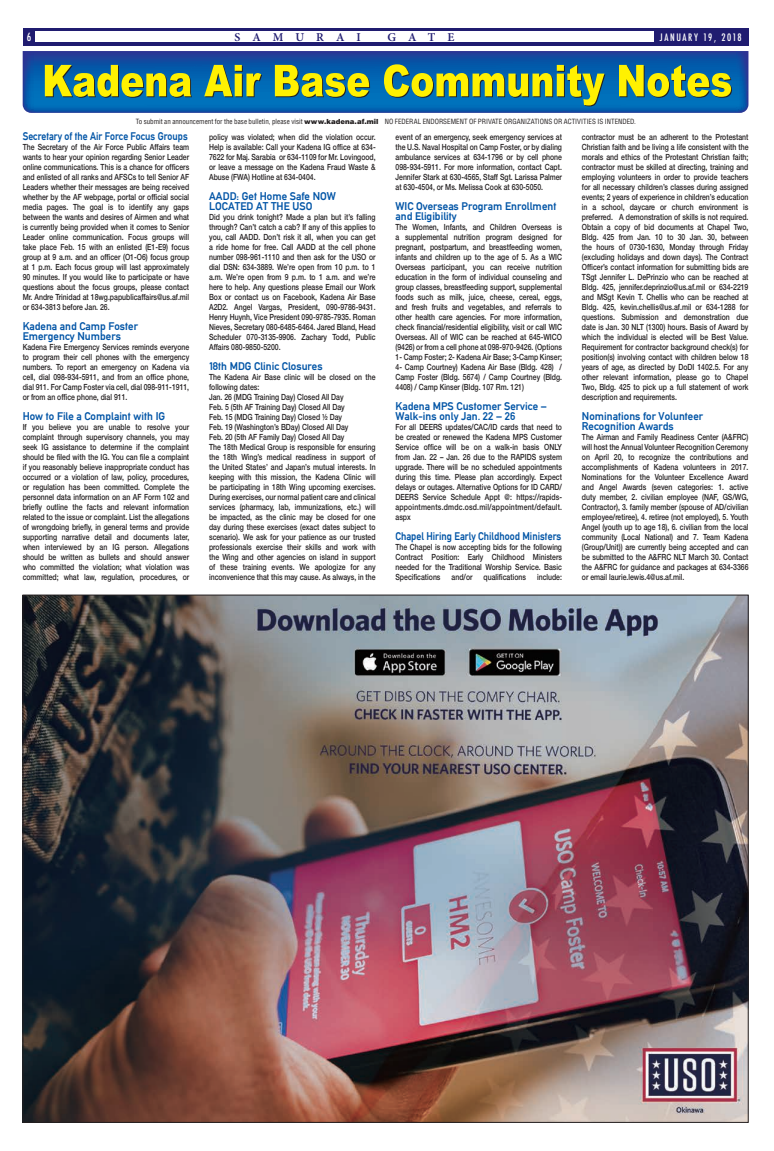
<style>
.page{position:relative;width:774px;height:1151px;background:#fff}
.page>*{position:absolute;margin:0;border:0;box-sizing:border-box;transform-origin:0 0}
.t1{font:600 12px "Minion Pro";letter-spacing:1em;color:#201c70}
.t2{font:11px/10px "Alte DIN1451 Mittelschriftgepraegt";color:#0154a6}
.t3{font:11px "Alte DIN1451 Mittelschriftgepraegt";color:#0154a6;scale:.91 1}
.t4{font:11px "Alte DIN1451 Mittelschriftgepraegt";color:#0154a6;scale:.9 1}
.t5{font:500 condensed 11px "Futura";color:#fff}
.t6{font:500 condensed 10px "Futura";letter-spacing:.16em;color:#fff}
.t7{font:500 8.5px/10px "Helvetica Neue";color:#231f20;text-align:justify;scale:.81 1}
.t8{font:condensed 7px "Helvetica";color:#231f20}
.s1{font-weight:900;font-stretch:normal}
</style>
<div class="page">
<div style="left:23px;top:28px;width:725px;height:17px;background:#201c70"></div>
<div style="left:35px;top:32px;width:618px;height:10px;background:#fff"></div>
<svg style="left:23px;top:51px;width:725px;height:62px;background:#0d57a8"></svg>
<svg style="left:45px;top:65px;width:147px;height:33px;background:#82a54d"></svg>
<svg style="left:204px;top:65px;width:58px;height:32px;background:#7ea351"></svg>
<svg style="left:275px;top:65px;width:95px;height:33px;background:#86a74b"></svg>
<svg style="left:384px;top:64px;width:221px;height:42px;background:#609669"></svg>
<svg style="left:619px;top:65px;width:113px;height:33px;background:#83a64e"></svg>
<img style="left:25px;top:597px;width:721px;height:524px">
<p class="t5" style="left:27px;top:30px;width:6px">6</p>
<h1 class="t1" style="left:234px;top:30px;width:128px">SAMURAI</h1>
<h1 class="t1" style="left:388px;top:30px;width:68px">GATE</h1>
<p class="t6" style="left:660px;top:31px;width:83px">JANUARY 19, 2018</p>
<p class="t8" style="left:136px;top:118px;width:502px">To submit an announcement for the base bulletin, please visit <span class="s1">www.kadena.af.mil</span> NO FEDERAL ENDORSEMENT OF PRIVATE ORGANIZATIONS OR ACTIVITIES IS INTENDED.</p>
<p class="t4" style="left:23px;top:130px;width:185px">Secretary of the Air Force Focus Groups</p>
<p class="t7" style="left:23px;top:142px;width:207px">The Secretary of the Air Force Public Affairs team wants to hear your opinion regarding Senior Leader online communications. This is a chance for officers and enlisted of all ranks and AFSCs to tell Senior AF Leaders whether their messages are being received whether by the AF webpage, portal or official social media pages. The goal is to identify any gaps between the wants and desires of Airmen and what is currently being provided when it comes to Senior Leader online communication. Focus groups will take place Feb. 15 with an enlisted (E1-E9) focus group at 9 a.m. and an officer (O1-O6) focus group at 1 p.m. Each focus group will last approximately 90 minutes. If you would like to participate or have questions about the focus groups, please contact Mr. Andre Trinidad at 18wg.papublicaffairs@us.af.mil or 634-3813 before Jan. 26.</p>
<p class="t2" style="left:23px;top:321px;width:117px">Kadena and Camp Foster<br>Emergency Numbers</p>
<p class="t7" style="left:23px;top:342px;width:207px">Kadena Fire Emergency Services reminds everyone to program their cell phones with the emergency numbers. To report an emergency on Kadena via cell, dial 098-934-5911, and from an office phone, dial 911. For Camp Foster via cell, dial 098-911-1911, or from an office phone, dial 911.</p>
<p class="t2" style="left:23px;top:411px;width:144px">How to File a Complaint with IG</p>
<p class="t7" style="left:23px;top:422px;width:207px">If you believe you are unable to resolve your complaint through supervisory channels, you may seek IG assistance to determine if the complaint should be filed with the IG. You can file a complaint if you reasonably believe inappropriate conduct has occurred or a violation of law, policy, procedures, or regulation has been committed. Complete the personnel data information on an AF Form 102 and briefly outline the facts and relevant information related to the issue or complaint. List the allegations of wrongdoing briefly, in general terms and provide supporting narrative detail and documents later, when interviewed by an IG person. Allegations should be written as bullets and should answer who committed the violation; what violation was committed; what law, regulation, procedures, or</p>
<p class="t7" style="left:209px;top:132px;width:207px">policy was violated; when did the violation occur.<br>Help is available: Call your Kadena IG office at 634- 7622 for Maj. Sarabia or 634-1109 for Mr. Lovingood, or leave a message on the Kadena Fraud Waste &amp; Abuse (FWA) Hotline at 634-0404.</p>
<p class="t2" style="left:209px;top:191px;width:129px">AADD: Get Home Safe NOW<br>LOCATED AT THE USO</p>
<p class="t7" style="left:209px;top:212px;width:207px">Did you drink tonight? Made a plan but it’s falling through? Can’t catch a cab? If any of this applies to you, call AADD. Don’t risk it all, when you can get a ride home for free. Call AADD at the cell phone number 098-961-1110 and then ask for the USO or dial DSN: 634-3889. We’re open from 10 p.m. to 1 a.m. We’re open from 9 p.m. to 1 a.m. and we’re here to help. Any questions please Email our Work Box or contact us on Facebook, Kadena Air Base A2D2. Angel Vargas, President, 090-9786-9431.<br>Henry Huynh, Vice President 090-9785-7935. Roman Nieves, Secretary 080-6485-6464. Jared Bland, Head Scheduler 070-3135-9906. Zachary Todd, Public Affairs 080-9850-5200.</p>
<p class="t2" style="left:209px;top:361px;width:115px">18th MDG Clinic Closures</p>
<p class="t7" style="left:209px;top:372px;width:207px">The Kadena Air Base clinic will be closed on the following dates:</p>
<p class="t7" style="left:209px;top:392px;width:168px">Jan. 26 (MDG Training Day) Closed All Day</p>
<p class="t7" style="left:209px;top:402px;width:169px">Feb. 5 (5th AF Training Day) Closed All Day</p>
<p class="t7" style="left:209px;top:412px;width:166px">Feb. 15 (MDG Training Day) Closed ½ Day</p>
<p class="t7" style="left:209px;top:422px;width:174px">Feb. 19 (Washington’s BDay) Closed All Day</p>
<p class="t7" style="left:209px;top:432px;width:169px">Feb. 20 (5th AF Family Day) Closed All Day</p>
<p class="t7" style="left:209px;top:442px;width:207px">The 18th Medical Group is responsible for ensuring the 18th Wing’s medical readiness in support of the United States’ and Japan’s mutual interests. In keeping with this mission, the Kadena Clinic will be participating in 18th Wing upcoming exercises.<br>During exercises, our normal patient care and clinical services (pharmacy, lab, immunizations, etc.) will be impacted, as the clinic may be closed for one day during these exercises (exact dates subject to scenario). We ask for your patience as our trusted professionals exercise their skills and work with the Wing and other agencies on island in support of these training events. We apologize for any inconvenience that this may cause. As always, in the</p>
<p class="t7" style="left:395px;top:132px;width:207px">event of an emergency, seek emergency services at the U.S. Naval Hospital on Camp Foster, or by dialing ambulance services at 634-1796 or by cell phone 098-934-5911. For more information, contact Capt.<br>Jennifer Stark at 630-4565, Staff Sgt. Larissa Palmer at 630-4504, or Ms. Melissa Cook at 630-5050.</p>
<p class="t2" style="left:395px;top:201px;width:162px">WIC Overseas Program Enrollment and Eligibility</p>
<p class="t7" style="left:395px;top:222px;width:207px">The Women, Infants, and Children Overseas is a supplemental nutrition program designed for pregnant, postpartum, and breastfeeding women, infants and children up to the age of 5. As a WIC Overseas participant, you can receive nutrition education in the form of individual counseling and group classes, breastfeeding support, supplemental foods such as milk, juice, cheese, cereal, eggs, and fresh fruits and vegetables, and referrals to other health care agencies. For more information, check financial/residential eligibility, visit or call WIC Overseas. All of WIC can be reached at 645-WICO (9426) or from a cell phone at 098-970-9426. (Options 1- Camp Foster; 2- Kadena Air Base; 3-Camp Kinser; 4- Camp Courtney) Kadena Air Base (Bldg. 428) / Camp Foster (Bldg. 5674) / Camp Courtney (Bldg.<br>4408) / Camp Kinser (Bldg. 107 Rm. 121)</p>
<p class="t2" style="left:395px;top:401px;width:153px">Kadena MPS Customer Service –<br>Walk-ins only Jan. 22 – 26</p>
<p class="t7" style="left:395px;top:422px;width:207px">For all DEERS updates/CAC/ID cards that need to be created or renewed the Kadena MPS Customer Service office will be on a walk-in basis ONLY from Jan. 22 – Jan. 26 due to the RAPIDS system upgrade. There will be no scheduled appointments during this time. Please plan accordingly. Expect delays or outages. Alternative Options for ID CARD/ DEERS Service Schedule Appt @: https://rapids&shy;appointments.dmdc.osd.mil/appointment/default. aspx</p>
<p class="t3" style="left:395px;top:530px;width:184px">Chapel Hiring Early Childhood Ministers</p>
<p class="t7" style="left:395px;top:542px;width:207px">The Chapel is now accepting bids for the following Contract Position: Early Childhood Ministers needed for the Traditional Worship Service. Basic Specifications</p>
<p class="t7" style="left:452px;top:572px;width:27px">and/or</p>
<p class="t7" style="left:484px;top:572px;width:54px">qualifications</p>
<p class="t7" style="left:537px;top:572px;width:32px">include:</p>
<p class="t7" style="left:582px;top:132px;width:207px">contractor must be an adherent to the Protestant Christian faith and be living a life consistent with the morals and ethics of the Protestant Christian faith; contractor must be skilled at directing, training and employing volunteers in order to provide teachers for all necessary children’s classes during assigned events; 2 years of experience in children’s education in a school, daycare or church environment is preferred. A demonstration of skills is not required.<br>Obtain a copy of bid documents at Chapel Two, Bldg. 425 from Jan. 10 to 30 Jan. 30, between the hours of 0730-1630, Monday through Friday (excluding holidays and down days). The Contract Officer’s contact information for submitting bids are TSgt Jennifer L. DePrinzio who can be reached at Bldg. 425, jennifer.deprinzio@us.af.mil or 634-2219 and MSgt Kevin T. Chellis who can be reached at Bldg. 425, kevin.chellis@us.af.mil or 634-1288 for questions. Submission and demonstration due date is Jan. 30 NLT (1300) hours. Basis of Award by which the individual is elected will be Best Value.<br>Requirement for contractor background check(s) for position(s) involving contact with children below 18 years of age, as directed by DoDI 1402.5. For any other relevant information, please go to Chapel Two, Bldg. 425 to pick up a full statement of work description and requirements.</p>
<p class="t2" style="left:582px;top:411px;width:123px">Nominations for Volunteer<br>Recognition Awards</p>
<p class="t7" style="left:582px;top:432px;width:207px">The Airman and Family Readiness Center (A&amp;FRC) will host the Annual Volunteer Recognition Ceremony on April 20, to recognize the contributions and accomplishments of Kadena volunteers in 2017.<br>Nominations for the Volunteer Excellence Award and Angel Awards (seven categories: 1. active duty member, 2. civilian employee (NAF, GS/WG, Contractor), 3. family member (spouse of AD/civilian employee/retiree), 4. retiree (not employed), 5. Youth Angel (youth up to age 18), 6. civilian from the local community (Local National) and 7. Team Kadena (Group/Unit)) are currently being accepted and can be submitted to the A&amp;FRC NLT March 30. Contact the A&amp;FRC for guidance and packages at 634-3366 or email laurie.lewis.4@us.af.mil.</p>
</div>
